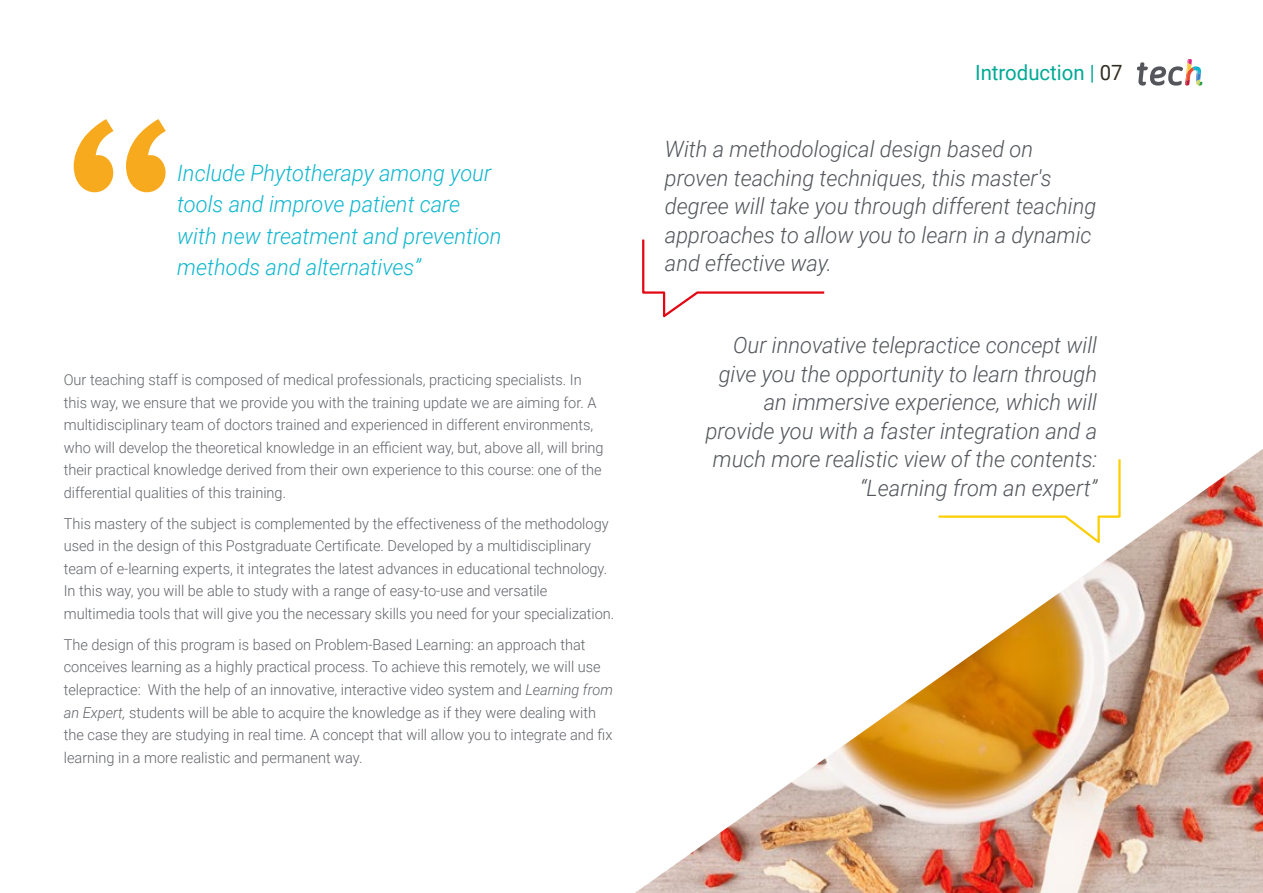
<style>
.page{position:relative;width:1263px;height:893px;background:#fff}
.page>*{position:absolute;margin:0;border:0;box-sizing:border-box;transform-origin:0 0}
.t1{font:italic 300 22.5px/28.5px "Roboto";color:#52555b;text-align:right}
.t2{font:italic 300 22.5px/31.5px "Roboto";color:#0fb6cf}
.t3{font:21px "Roboto";color:#00a996}
.t4{font:300 15px/22.5px "Roboto";color:#61646a}
.s1{font-style:italic}
.s2{color:#312e20}
</style>
<div class="page">
<svg style="left:74px;top:119px;width:92px;height:73px"></svg>
<svg style="left:1137px;top:59px;width:65px;height:27px"></svg>
<svg style="left:642px;top:239px;width:183px;height:79px"></svg>
<img style="left:635px;top:449px;width:628px;height:444px">
<h1 class="t2" style="left:177px;top:156px;width:326px">Include Phytotherapy among your tools and improve patient care with new treatment and prevention methods and alternatives”</h1>
<p class="t4" style="left:64px;top:368px;width:541px">Our teaching staff is composed of medical professionals, practicing specialists. In this way, we ensure that we provide you with the training update we are aiming for. A multidisciplinary team of doctors trained and experienced in different environments, who will develop the theoretical knowledge in an efficient way, but, above all, will bring their practical knowledge derived from their own experience to this course: one of the differential qualities of this training.</p>
<p class="t4" style="left:64px;top:512px;width:552px">This mastery of the subject is complemented by the effectiveness of the methodology used in the design of this Postgraduate Certificate. Developed by a multidisciplinary team of e-learning experts, it integrates the latest advances in educational technology.<br>In this way, you will be able to study with a range of easy-to-use and versatile multimedia tools that will give you the necessary skills you need for your specialization.</p>
<p class="t4" style="left:64px;top:633px;width:551px">The design of this program is based on Problem-Based Learning: an approach that conceives learning as a highly practical process. To achieve this remotely, we will use telepractice: With the help of an innovative, interactive video system and <span class="s1">Learning from an Expert,</span> students will be able to acquire the knowledge as if they were dealing with the case they are studying in real time. A concept that will allow you to integrate and fix learning in a more realistic and permanent way.</p>
<h2 class="t3" style="left:975px;top:57px;width:149px">Introduction | <span class="s2">07</span></h2>
<h1 class="t1" style="left:665px;top:134px;width:433px;text-align:left">With a methodological design based on proven teaching techniques, this master's degree will take you through different teaching approaches to allow you to learn in a dynamic and effective way.</h1>
<h1 class="t1" style="left:706px;top:330px;width:393px">Our innovative telepractice concept will give you the opportunity to learn through an immersive experience, which will provide you with a faster integration and a much more realistic view of the contents: “Learning from an expert”</h1>
</div>
